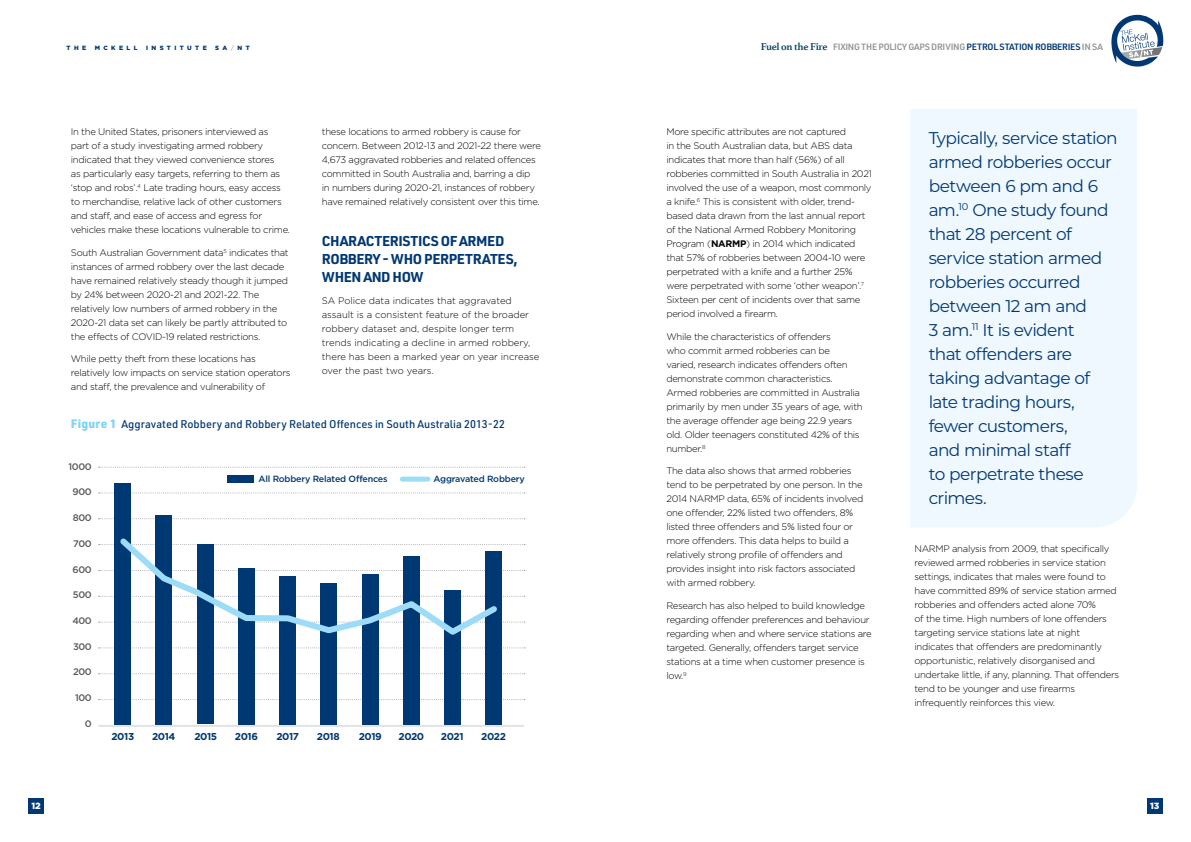
<style>
.page{position:relative;width:1191px;height:842px;background:#fff}
.page>*{position:absolute;margin:0;border:0;box-sizing:border-box;transform-origin:0 0}
.t1{font:17px/24px "Montserrat";letter-spacing:-.035em;color:#003874}
.t2{font:700 14px/18px "URWDIN";letter-spacing:-.025em;color:#003874}
.t3{font:500 11px "URWDIN";color:#003874}
.t4{font:700 10px "Gotham";letter-spacing:-.04em;color:#003874}
.t5{font:300 9.5px/14px "Gotham";letter-spacing:-.03em;color:#000}
.t6{font:300 9.5px/14px "Gotham";color:#000}
.t7{font:500 9.5px "Gotham";letter-spacing:-.04em;color:#58595b}
.t8{font:600 9px "URWDIN";letter-spacing:-.03em;color:#939598}
.t9{font:500 9px "Gotham";letter-spacing:-.02em;color:#003874}
.t10{font:900 9px "Gotham";color:#fff}
.t11{font:900 6.1px "Gotham";letter-spacing:.56em;color:#003874}
.s1{color:#c0c2c4}
.s2{font-family:"Athelas";font-weight:700;font-size:10.5px;color:#003f60}
.s3{color:#003874}
.s4{font-weight:900;font-size:12px;color:#7ed3f7}
.s5{font-weight:700}
</style>
<div class="page">
<div style="left:1147px;top:798px;width:15px;height:16px;background:#003874"></div>
<div style="left:28px;top:798px;width:16px;height:16px;background:#003874"></div>
<svg style="left:1111px;top:15px;width:52px;height:52px"></svg>
<div style="left:910px;top:109px;width:227px;height:418px;background:#eef8fe"></div>
<svg style="left:99px;top:699px;width:426px;height:1px"></svg>
<svg style="left:99px;top:647px;width:426px;height:1px"></svg>
<svg style="left:99px;top:596px;width:426px;height:1px"></svg>
<svg style="left:99px;top:544px;width:426px;height:1px"></svg>
<svg style="left:99px;top:492px;width:426px;height:1px"></svg>
<svg style="left:99px;top:673px;width:426px;height:1px"></svg>
<svg style="left:99px;top:622px;width:426px;height:1px"></svg>
<svg style="left:99px;top:570px;width:426px;height:1px"></svg>
<svg style="left:99px;top:518px;width:426px;height:1px"></svg>
<svg style="left:99px;top:467px;width:426px;height:1px"></svg>
<hr style="left:99px;top:725px;width:425px;height:2px;background:#e1e2e3">
<div style="left:227px;top:475px;width:27px;height:8px;background:#003874"></div>
<div style="left:402px;top:477px;width:26px;height:5px;background:#9ddcf9"></div>
<div style="left:115px;top:483px;width:16px;height:242px;background:#003874"></div>
<div style="left:156px;top:516px;width:16px;height:209px;background:#003874"></div>
<div style="left:198px;top:545px;width:16px;height:179px;background:#003874"></div>
<div style="left:238px;top:568px;width:17px;height:157px;background:#003874"></div>
<div style="left:279px;top:576px;width:17px;height:149px;background:#003874"></div>
<div style="left:320px;top:583px;width:16px;height:142px;background:#003874"></div>
<div style="left:362px;top:574px;width:16px;height:151px;background:#003874"></div>
<div style="left:403px;top:556px;width:16px;height:169px;background:#003874"></div>
<div style="left:444px;top:591px;width:16px;height:134px;background:#003874"></div>
<div style="left:485px;top:551px;width:17px;height:174px;background:#003874"></div>
<svg style="left:120px;top:533px;width:382px;height:106px"></svg>
<p class="t11" style="left:67px;top:43px;width:21px">THE</p>
<p class="t11" style="left:95px;top:43px;width:44px">MCKELL</p>
<p class="t11" style="left:146px;top:43px;width:62px">INSTITUTE</p>
<p class="t11" style="left:215px;top:43px;width:36px">SA<span class="s1">/</span>NT</p>
<p class="t8" style="left:760px;top:41px;width:344px"><span class="s2">Fuel on the Fire</span> FIXING THE POLICY GAPS DRIVING <span class="s3">PETROL STATION ROBBERIES</span> IN SA</p>
<p class="t10" style="left:31px;top:800px;width:11px">12</p>
<p class="t5" style="left:71px;top:125px;width:221px">In the United States, prisoners interviewed as<br>part of a study investigating armed robbery indicated that they viewed convenience stores<br>as particularly easy targets, referring to them as ‘stop and robs’.<sup>4</sup> Late trading hours, easy access to merchandise, relative lack of other customers and staff, and ease of access and egress for vehicles make these locations vulnerable to crime.</p>
<p class="t5" style="left:71px;top:245px;width:219px">South Australian Government data<sup>5</sup> indicates that instances of armed robbery over the last decade have remained relatively steady though it jumped by 24% between 2020-21 and 2021-22. The relatively low numbers of armed robbery in the 2020-21 data set can likely be partly attributed to the effects of COVID-19 related restrictions.</p>
<p class="t5" style="left:71px;top:352px;width:221px">While petty theft from these locations has relatively low impacts on service station operators and staff, the prevalence and vulnerability of</p>
<p class="t5" style="left:322px;top:125px;width:221px">these locations to armed robbery is cause for concern. Between 2012-13 and 2021-22 there were 4,673 aggravated robberies and related offences committed in South Australia and, barring a dip<br>in numbers during 2020-21, instances of robbery have remained relatively consistent over this time.</p>
<h2 class="t2" style="left:322px;top:231px;width:197px">CHARACTERISTICS OF ARMED<br>ROBBERY - WHO PERPETRATES,<br>WHEN AND HOW</h2>
<p class="t6" style="left:322px;top:294px;width:219px">SA Police data indicates that aggravated assault is a consistent feature of the broader robbery dataset and, despite longer term trends indicating a decline in armed robbery, there has been a marked year on year increase over the past two years.</p>
<p class="t3" style="left:71px;top:417px;width:435px"><span class="s4">Figure 1</span> Aggravated Robbery and Robbery Related Offences in South Australia 2013-22</p>
<p class="t7" style="left:69px;top:460px;width:25px">1000</p>
<p class="t7" style="left:73px;top:486px;width:21px">900</p>
<p class="t7" style="left:73px;top:512px;width:20px">800</p>
<p class="t7" style="left:73px;top:537px;width:20px">700</p>
<p class="t7" style="left:73px;top:563px;width:21px">600</p>
<p class="t7" style="left:73px;top:589px;width:20px">500</p>
<p class="t7" style="left:72px;top:614px;width:21px">400</p>
<p class="t7" style="left:73px;top:640px;width:20px">300</p>
<p class="t7" style="left:73px;top:666px;width:20px">200</p>
<p class="t7" style="left:75px;top:691px;width:18px">100</p>
<p class="t7" style="left:85px;top:717px;width:8px">0</p>
<p class="t9" style="left:258px;top:473px;width:131px">All Robbery Related Offences</p>
<p class="t9" style="left:433px;top:473px;width:93px">Aggravated Robbery</p>
<p class="t4" style="left:111px;top:730px;width:24px">2013</p>
<p class="t4" style="left:152px;top:730px;width:25px">2014</p>
<p class="t4" style="left:194px;top:730px;width:24px">2015</p>
<p class="t4" style="left:235px;top:730px;width:25px">2016</p>
<p class="t4" style="left:276px;top:730px;width:24px">2017</p>
<p class="t4" style="left:317px;top:730px;width:24px">2018</p>
<p class="t4" style="left:359px;top:730px;width:25px">2019</p>
<p class="t4" style="left:398px;top:730px;width:27px">2020</p>
<p class="t4" style="left:441px;top:730px;width:24px">2021</p>
<p class="t4" style="left:481px;top:730px;width:26px">2022</p>
<p class="t5" style="left:666px;top:125px;width:207px">More specific attributes are not captured<br>in the South Australian data, but ABS data indicates that more than half (56%) of all robberies committed in South Australia in 2021 involved the use of a weapon, most commonly a knife.<sup>6</sup> This is consistent with older, trend&shy;based data drawn from the last annual report of the National Armed Robbery Monitoring Program (<span class="s5">NARMP</span>) in 2014 which indicated that 57% of robberies between 2004-10 were perpetrated with a knife and a further 25% were perpetrated with some ‘other weapon’.<sup>7<br></sup>Sixteen per cent of incidents over that same period involved a firearm.</p>
<p class="t5" style="left:666px;top:329px;width:198px">While the characteristics of offenders<br>who commit armed robberies can be<br>varied, research indicates offenders often demonstrate common characteristics.<br>Armed robberies are committed in Australia primarily by men under 35 years of age, with the average offender age being 22.9 years old. Older teenagers constituted 42% of this number.<sup>8</sup></p>
<p class="t5" style="left:666px;top:464px;width:198px">The data also shows that armed robberies tend to be perpetrated by one person. In the 2014 NARMP data, 65% of incidents involved one offender, 22% listed two offenders, 8% listed three offenders and 5% listed four or more offenders. This data helps to build a relatively strong profile of offenders and provides insight into risk factors associated with armed robbery.</p>
<p class="t5" style="left:666px;top:598px;width:207px">Research has also helped to build knowledge regarding offender preferences and behaviour regarding when and where service stations are targeted. Generally, offenders target service stations at a time when customer presence is low.<sup>9</sup></p>
<p class="t1" style="left:928px;top:125px;width:190px">Typically, service station armed robberies occur between 6 pm and 6 am.<sup>10</sup> One study found that 28 percent of service station armed robberies occurred between 12 am and<br>3 am.<sup>11</sup> It is evident<br>that offenders are taking advantage of late trading hours, fewer customers,<br>and minimal staff<br>to perpetrate these crimes.</p>
<p class="t5" style="left:914px;top:541px;width:206px">NARMP analysis from 2009, that specifically reviewed armed robberies in service station settings, indicates that males were found to have committed 89% of service station armed robberies and offenders acted alone 70%<br>of the time. High numbers of lone offenders targeting service stations late at night indicates that offenders are predominantly opportunistic, relatively disorganised and undertake little, if any, planning. That offenders tend to be younger and use firearms infrequently reinforces this view.</p>
<p class="t10" style="left:1150px;top:800px;width:11px">13</p>
</div>
